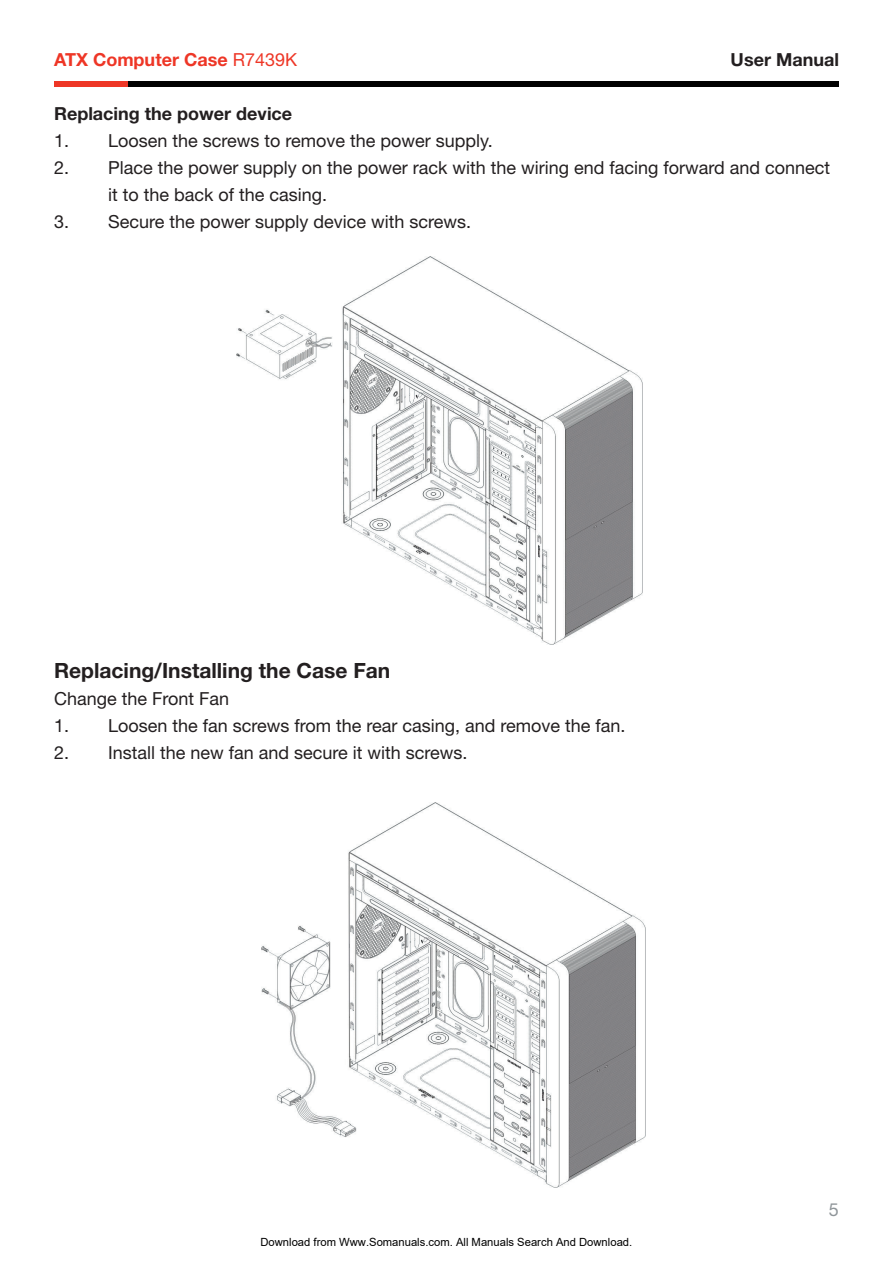
<style>
.page{position:relative;width:893px;height:1263px;background:#fff}
.page>*{position:absolute;margin:0;border:0;box-sizing:border-box;transform-origin:0 0}
.t1{font:700 21px "Helvetica Neue";color:#231f20}
.t2{font:18px/27px "Helvetica Neue";color:#231f20}
.t3{font:700 18px "Helvetica Neue";color:#231f20}
.t4{font:700 18px "Helvetica Neue";color:#ee3626}
.t5{font:18px "Helvetica Neue";color:#90969a}
.t6{font:11.25px "Arial";color:#000}
.s1{font-weight:400}
</style>
<div class="page">
<div style="left:54px;top:81px;width:785px;height:6px;background:#000"></div>
<div style="left:54px;top:81px;width:73px;height:6px;background:#ee3626"></div>
<img style="left:237px;top:257px;width:405px;height:388px">
<img style="left:261px;top:802px;width:384px;height:386px">
<p class="t4" style="left:54px;top:49px;width:245px">ATX Computer Case <span class="s1">R7439K</span></p>
<p class="t3" style="left:731px;top:49px;width:110px">User Manual</p>
<p class="t3" style="left:54px;top:103px;width:240px">Replacing the power device</p>
<p class="t2" style="left:54px;top:127px;width:440px">1. Loosen the screws to remove the power supply.</p>
<p class="t2" style="left:108px;top:154px;width:724px;text-indent:-54px">2. Place the power supply on the power rack with the wiring end facing forward and connect it to the back of the casing.</p>
<p class="t2" style="left:54px;top:208px;width:419px">3. Secure the power supply device with screws.</p>
<p class="t1" style="left:54px;top:658px;width:338px">Replacing/Installing the Case Fan</p>
<p class="t2" style="left:54px;top:685px;width:177px">Change the Front Fan</p>
<p class="t2" style="left:54px;top:712px;width:573px">1. Loosen the fan screws from the rear casing, and remove the fan.</p>
<p class="t2" style="left:54px;top:739px;width:415px">2. Install the new fan and secure it with screws.</p>
<p class="t6" style="left:260px;top:1235px;width:373px">Download from Www.Somanuals.com. All Manuals Search And Download.</p>
<p class="t5" style="left:829px;top:1199px;width:12px">5</p>
</div>
